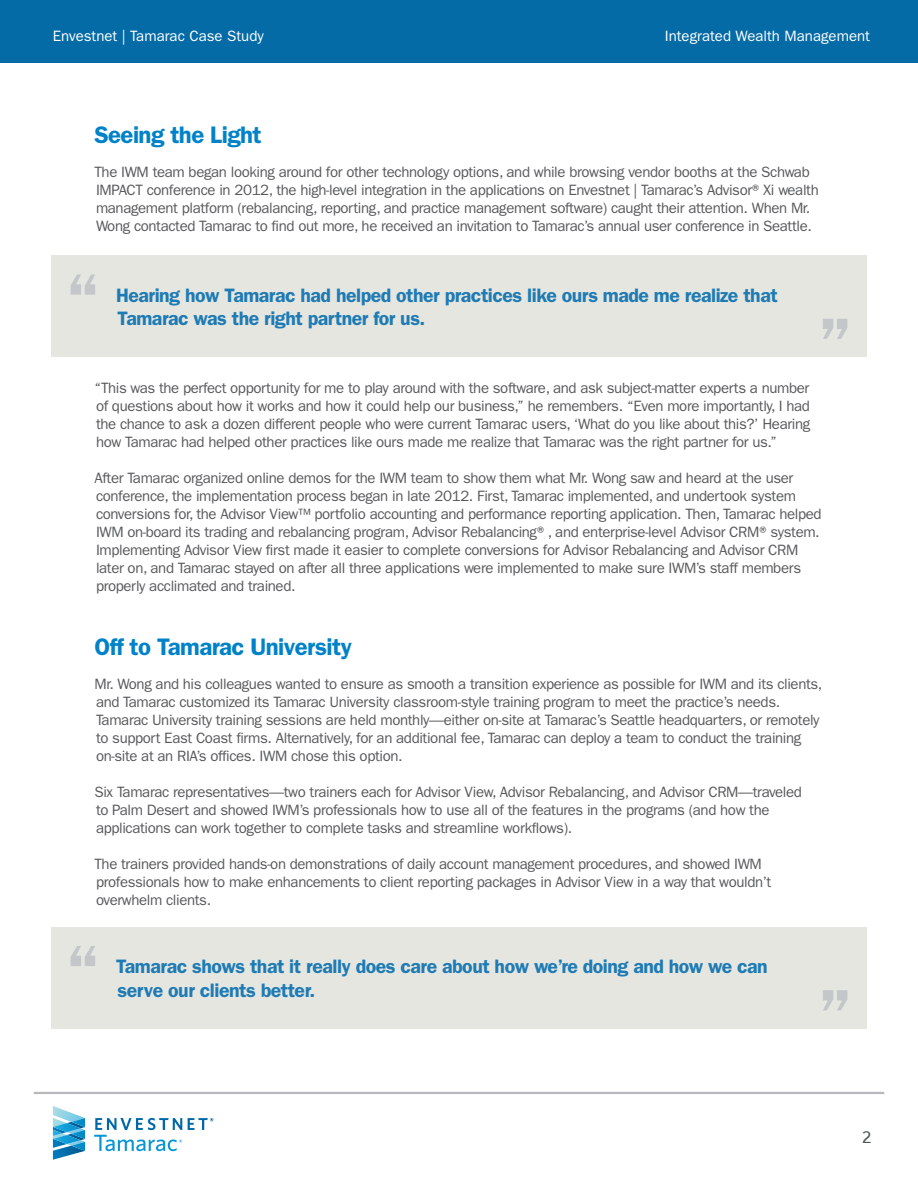
<style>
.page{position:relative;width:918px;height:1188px;background:#fff}
.page>*{position:absolute;margin:0;border:0;box-sizing:border-box;transform-origin:0 0}
.Paragraph_Style_1{font:600 72px "Franklin Gothic";color:#c4c7ca}
.Paragraph_Style_1-2{font:600 24px "Franklin Gothic";letter-spacing:-.025em;color:#0082c8}
.Paragraph_Style_1-3{font:600 19.5px "Franklin Gothic";letter-spacing:-.025em;color:#1e7bb4}
.t1{font:18px "Slate W01";color:#4f5759}
.Paragraph_Style_1-4{font:15px/18px "Franklin Gothic";letter-spacing:-.025em;color:#58595b}
.t2{font:15px "Franklin Gothic";color:#fff}
</style>
<div class="page">
<svg style="left:53px;top:1106px;width:32px;height:54px"></svg>
<svg style="left:188px;top:1118px;width:25px;height:12px"></svg>
<svg style="left:94px;top:1118px;width:88px;height:33px"></svg>
<div style="left:0;top:0;width:918px;height:63px;background:#056ba6"></div>
<hr style="left:34px;top:1092px;width:850px;height:2px;background:#b8b9bc">
<div style="left:51px;top:255px;width:816px;height:102px;background:#e6e6e1"></div>
<div style="left:51px;top:927px;width:816px;height:102px;background:#e6e6e1"></div>
<p class="t2" style="left:53px;top:27px;width:212px">Envestnet | Tamarac Case Study</p>
<p class="t2" style="left:665px;top:27px;width:207px">Integrated Wealth Management</p>
<p class="Paragraph_Style_1-2" style="left:94px;top:120px;width:169px">Seeing the Light</p>
<p class="Paragraph_Style_1-4" style="left:94px;top:163px;width:726px">The IWM team began looking around for other technology options, and while browsing vendor booths at the Schwab IMPACT conference in 2012, the high-level integration in the applications on Envestnet | Tamarac’s Advisor®Xi wealth management platform (rebalancing, reporting, and practice management software) caught their attention. When Mr.<br>Wong contacted Tamarac to find out more, he received an invitation to Tamarac’s annual user conference in Seattle.</p>
<p class="Paragraph_Style_1" style="left:66px;top:257px;width:36px">“</p>
<p class="Paragraph_Style_1-3" style="left:116px;top:284px;width:663px">Hearing how Tamarac had helped other practices like ours made me realize that</p>
<p class="Paragraph_Style_1-3" style="left:118px;top:307px;width:309px">Tamarac was the right partner for us.</p>
<p class="Paragraph_Style_1" style="left:818px;top:301px;width:36px">”</p>
<p class="Paragraph_Style_1-4" style="left:94px;top:379px;width:717px;text-align:justify">“This was the perfect opportunity for me to play around with the software, and ask subject-matter experts a number of questions about how it works and how it could help our business,” he remembers. “Even more importantly, I had the chance to ask a dozen different people who were current Tamarac users, ‘What do you like about this?’ Hearing how Tamarac had helped other practices like ours made me realize that Tamarac was the right partner for us.”</p>
<p class="Paragraph_Style_1-4" style="left:94px;top:469px;width:729px">After Tamarac organized online demos for the IWM team to show them what Mr. Wong saw and heard at the user conference, the implementation process began in late 2012. First, Tamarac implemented, and undertook system conversions for, the Advisor View™ portfolio accounting and performance reporting application. Then, Tamarac helped IWM on-board its trading and rebalancing program, Advisor Rebalancing®, and enterprise-level Advisor CRM®system.<br>Implementing Advisor View first made it easier to complete conversions for Advisor Rebalancing and Advisor CRM later on, and Tamarac stayed on after all three applications were implemented to make sure IWM’s staff members properly acclimated and trained.</p>
<p class="Paragraph_Style_1-2" style="left:94px;top:633px;width:259px">Off to Tamarac University</p>
<p class="Paragraph_Style_1-4" style="left:94px;top:675px;width:729px">Mr. Wong and his colleagues wanted to ensure as smooth a transition experience as possible for IWM and its clients, and Tamarac customized its Tamarac University classroom-style training program to meet the practice’s needs.<br>Tamarac University training sessions are held monthly—either on-site at Tamarac’s Seattle headquarters, or remotely to support East Coast firms. Alternatively, for an additional fee, Tamarac can deploy a team to conduct the training on-site at an RIA’s offices. IWM chose this option.</p>
<p class="Paragraph_Style_1-4" style="left:94px;top:783px;width:709px">Six Tamarac representatives—two trainers each for Advisor View, Advisor Rebalancing, and Advisor CRM—traveled to Palm Desert and showed IWM’s professionals how to use all of the features in the programs (and how the applications can work together to complete tasks and streamline workflows).</p>
<p class="Paragraph_Style_1-4" style="left:94px;top:855px;width:678px">The trainers provided hands-on demonstrations of daily account management procedures, and showed IWM professionals how to make enhancements to client reporting packages in Advisor View in a way that wouldn’t overwhelm clients.</p>
<p class="Paragraph_Style_1" style="left:66px;top:928px;width:36px">“</p>
<p class="Paragraph_Style_1-3" style="left:116px;top:955px;width:653px">Tamarac shows that it really does care about how we’re doing and how we can</p>
<p class="Paragraph_Style_1-3" style="left:118px;top:979px;width:199px">serve our clients better.</p>
<p class="Paragraph_Style_1" style="left:818px;top:972px;width:36px">”</p>
<p class="t1" style="left:862px;top:1128px;width:11px">2</p>
</div>
